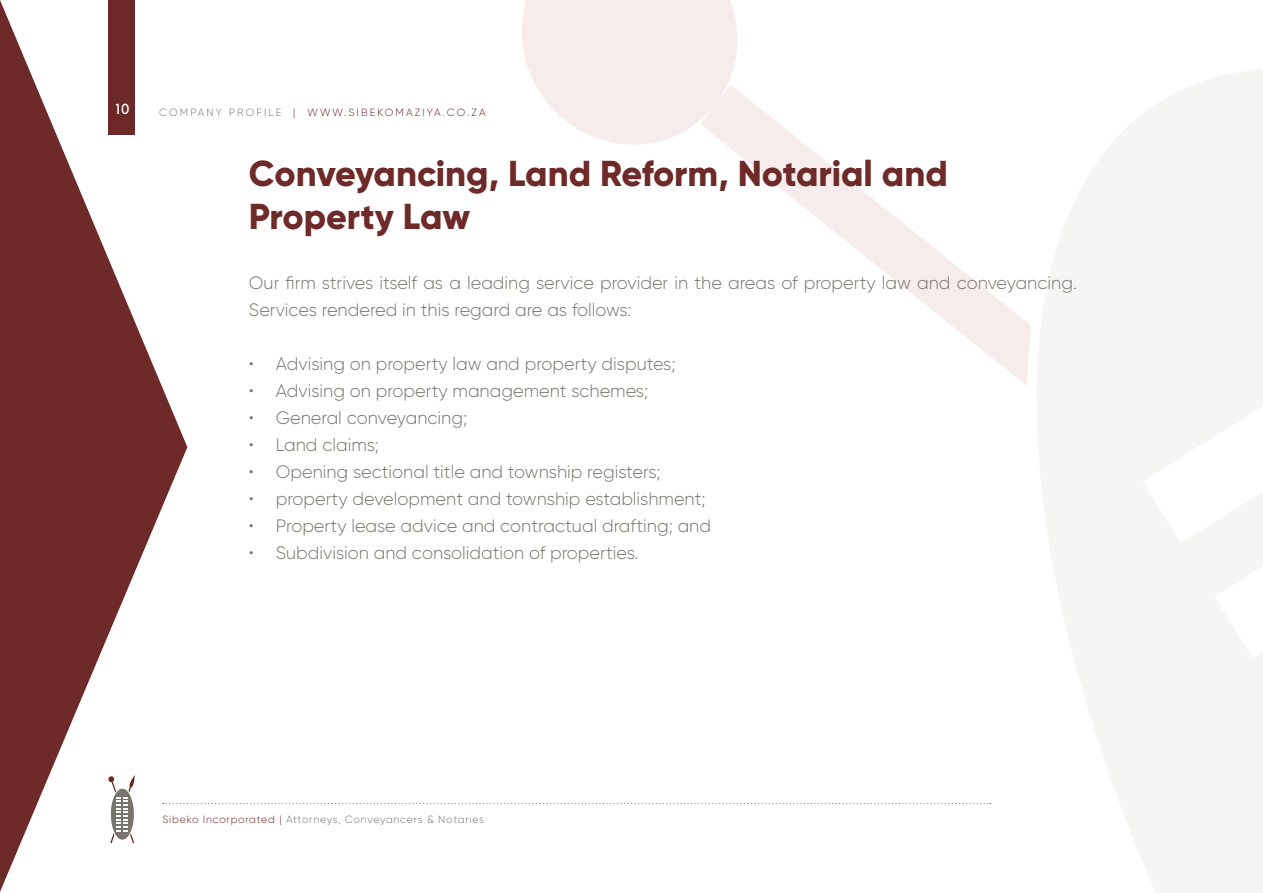
<style>
.page{position:relative;width:1263px;height:893px;background:#fff}
.page>*{position:absolute;margin:0;border:0;box-sizing:border-box;transform-origin:0 0}
.t1{font:800 36px/43.2px "Gilroy";color:#6d2a28}
.t2{font:300 18px/27px "Gilroy";color:#77766c}
.t3{font:500 13.5px "Futura";color:#fff}
.t4{font:300 10.5px "Gilroy";letter-spacing:.075em;color:#77766c}
.t5{font:300 10.5px "Gilroy";letter-spacing:.2em;color:#6c2928}
.s1{color:#777971}
.s2{color:#6c2928}
</style>
<div class="page">
<svg style="left:522px;top:0;width:215px;height:145px;background:#f6eeed"></svg>
<svg style="left:700px;top:85px;width:234px;height:226px"></svg>
<svg style="left:934px;top:70px;width:329px;height:823px"></svg>
<svg style="left:1142px;top:253px;width:121px;height:405px"></svg>
<svg style="left:187px;top:803px;width:804px;height:1px"></svg>
<svg style="left:0;top:0;width:187px;height:892px;fill:#6d2a28"></svg>
<p class="t3" style="left:114px;top:100px;width:17px">10</p>
<p class="t5" style="left:159px;top:106px;width:328px"><span class="s1">COMPANY PROFILE</span> | WWW.SIBEKOMAZIYA.CO.ZA</p>
<h1 class="t1" style="left:249px;top:151px;width:700px">Conveyancing, Land Reform, Notarial and<br>Property Law</h1>
<p class="t2" style="left:249px;top:269px;width:829px">Our firm strives itself as a leading service provider in the areas of property law and conveyancing.<br>Services rendered in this regard are as follows:</p>
<p class="t2" style="left:249px;top:350px;width:428px">• Advising on property law and property disputes;</p>
<p class="t2" style="left:249px;top:377px;width:401px">• Advising on property management schemes;</p>
<p class="t2" style="left:249px;top:404px;width:220px">• General conveyancing;</p>
<p class="t2" style="left:249px;top:431px;width:132px">• Land claims;</p>
<p class="t2" style="left:249px;top:458px;width:413px">• Opening sectional title and township registers;</p>
<p class="t2" style="left:249px;top:485px;width:458px">• property development and township establishment;</p>
<p class="t2" style="left:249px;top:512px;width:464px">• Property lease advice and contractual drafting; and</p>
<p class="t2" style="left:249px;top:539px;width:391px">• Subdivision and consolidation of properties.</p>
<p class="t4" style="left:162px;top:813px;width:323px"><span class="s2">Sibeko Incorporated |</span> Attorneys, Conveyancers &amp; Notaries</p>
</div>
